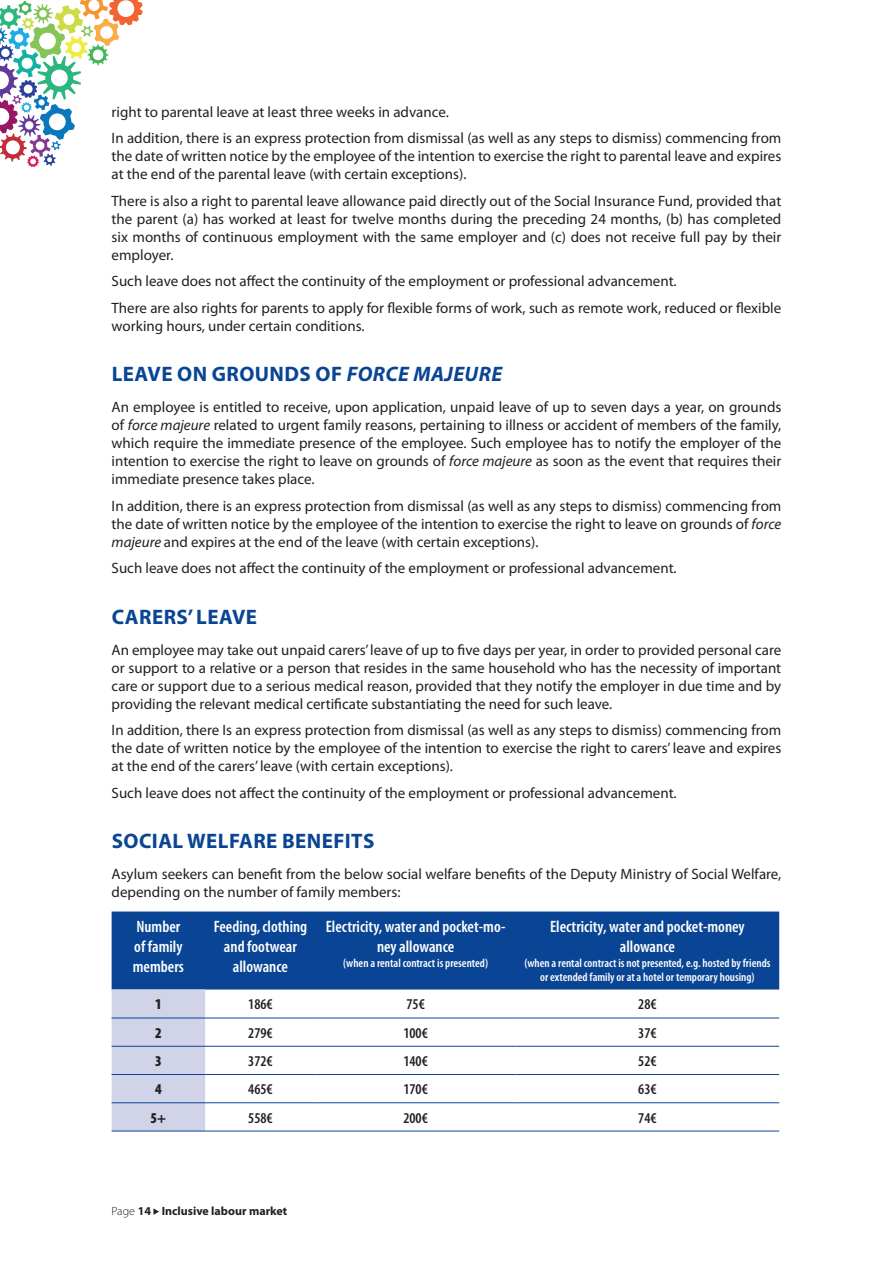
<style>
.page{position:relative;width:893px;height:1263px;background:#fff}
.page>*{position:absolute;margin:0;border:0;box-sizing:border-box;transform-origin:0 0}
.t1{font:700 21px "Myriad Pro";letter-spacing:.02em;color:#094594}
.t2{font:600 condensed 16.5px/19.8px "Myriad Pro";color:#fff;text-align:center}
.t3{font:15px/18px "Myriad Pro";color:#231f20;text-align:justify}
.t4{font:600 condensed 15px "Myriad Pro";color:#231f20}
.t5{font:900 condensed 15px "Myriad Pro";color:#231f20}
.t6{font:600 condensed 12px/14.4px "Myriad Pro";color:#fff;text-align:center}
.t7{font:700 12px "Myriad Pro";color:#231f20}
.s1{font-style:italic}
.s2{font-weight:300}
</style>
<div class="page">
<svg style="left:153px;top:1208px;width:6px;height:7px"></svg>
<svg style="left:0;top:0;width:143px;height:167px"></svg>
<div style="left:112px;top:911px;width:667px;height:78px;background:#094594"></div>
<div style="left:112px;top:989px;width:93px;height:142px;background:#d1d3e8"></div>
<hr style="left:112px;top:1017px;width:93px;height:1px;background:#094594">
<hr style="left:205px;top:1017px;width:111px;height:1px;background:#094594">
<hr style="left:316px;top:1017px;width:200px;height:1px;background:#094594">
<hr style="left:516px;top:1017px;width:263px;height:1px;background:#094594">
<hr style="left:112px;top:1046px;width:93px;height:1px;background:#094594">
<hr style="left:205px;top:1046px;width:111px;height:1px;background:#094594">
<hr style="left:316px;top:1046px;width:200px;height:1px;background:#094594">
<hr style="left:516px;top:1046px;width:263px;height:1px;background:#094594">
<hr style="left:112px;top:1074px;width:93px;height:1px;background:#094594">
<hr style="left:205px;top:1074px;width:111px;height:1px;background:#094594">
<hr style="left:316px;top:1074px;width:200px;height:1px;background:#094594">
<hr style="left:516px;top:1074px;width:263px;height:1px;background:#094594">
<hr style="left:112px;top:1102px;width:93px;height:1px;background:#094594">
<hr style="left:205px;top:1102px;width:111px;height:1px;background:#094594">
<hr style="left:316px;top:1102px;width:200px;height:1px;background:#094594">
<hr style="left:516px;top:1102px;width:263px;height:1px;background:#094594">
<hr style="left:112px;top:1131px;width:93px;height:1px;background:#094594">
<hr style="left:205px;top:1131px;width:111px;height:1px;background:#094594">
<hr style="left:316px;top:1131px;width:200px;height:1px;background:#094594">
<hr style="left:516px;top:1131px;width:263px;height:1px;background:#094594">
<p class="t3" style="left:112px;top:98px;width:671px;line-height:26.5px">right to parental leave at least three weeks in advance.<br>In addition, there is an express protection from dismissal (as well as any steps to dismiss) commencing from</p>
<p class="t3" style="left:112px;top:147px;width:671px">the date of written notice by the employee of the intention to exercise the right to parental leave and expires at the end of the parental leave (with certain exceptions).</p>
<p class="t3" style="left:112px;top:191px;width:671px">There is also a right to parental leave allowance paid directly out of the Social Insurance Fund, provided that the parent (a) has worked at least for twelve months during the preceding 24 months, (b) has completed six months of continuous employment with the same employer and (c) does not receive full pay by their employer.</p>
<p class="t3" style="left:112px;top:267px;width:671px;line-height:26.5px">Such leave does not affect the continuity of the employment or professional advancement.<br>There are also rights for parents to apply for flexible forms of work, such as remote work, reduced or flexible</p>
<p class="t3" style="left:112px;top:316px;width:254px">working hours, under certain conditions.</p>
<h1 class="t1" style="left:112px;top:360px;width:392px">LEAVE ON GROUNDS OF <span class="s1">FORCE MAJEURE</span></h1>
<p class="t3" style="left:112px;top:398px;width:671px">An employee is entitled to receive, upon application, unpaid leave of up to seven days a year, on grounds of <span class="s1">force majeure</span> related to urgent family reasons, pertaining to illness or accident of members of the family, which require the immediate presence of the employee. Such employee has to notify the employer of the intention to exercise the right to leave on grounds of <span class="s1">force majeure</span> as soon as the event that requires their immediate presence takes place.</p>
<p class="t3" style="left:112px;top:496px;width:671px">In addition, there is an express protection from dismissal (as well as any steps to dismiss) commencing from the date of written notice by the employee of the intention to exercise the right to leave on grounds of <span class="s1">force majeure</span> and expires at the end of the leave (with certain exceptions).</p>
<p class="t3" style="left:112px;top:559px;width:567px">Such leave does not affect the continuity of the employment or professional advancement.</p>
<h1 class="t1" style="left:112px;top:603px;width:147px">CARERS’ LEAVE</h1>
<p class="t3" style="left:112px;top:640px;width:671px">An employee may take out unpaid carers’ leave of up to five days per year, in order to provided personal care or support to a relative or a person that resides in the same household who has the necessity of important care or support due to a serious medical reason, provided that they notify the employer in due time and by providing the relevant medical certificate substantiating the need for such leave.</p>
<p class="t3" style="left:112px;top:721px;width:671px">In addition, there Is an express protection from dismissal (as well as any steps to dismiss) commencing from the date of written notice by the employee of the intention to exercise the right to carers’ leave and expires at the end of the carers’ leave (with certain exceptions).</p>
<p class="t3" style="left:112px;top:783px;width:567px">Such leave does not affect the continuity of the employment or professional advancement.</p>
<h1 class="t1" style="left:112px;top:827px;width:264px">SOCIAL WELFARE BENEFITS</h1>
<p class="t3" style="left:112px;top:865px;width:671px">Asylum seekers can benefit from the below social welfare benefits of the Deputy Ministry of Social Welfare, depending on the number of family members:</p>
<p class="t2" style="left:133px;top:917px;width:53px;text-align:left">Number of family members</p>
<p class="t2" style="left:214px;top:917px;width:95px">Feeding, clothing and footwear allowance</p>
<p class="t2" style="left:326px;top:917px;width:181px">Electricity, water and pocket-mo&shy;ney allowance</p>
<p class="t2" style="left:550px;top:917px;width:196px">Electricity, water and pocket-money allowance</p>
<p class="t6" style="left:524px;top:955px;width:248px">(when a rental contract is not presented, e.g. hosted by friends or extended family or at a hotel or temporary housing)</p>
<p class="t6" style="left:343px;top:955px;width:146px">(when a rental contract is presented)</p>
<p class="t5" style="left:155px;top:995px;width:8px">1</p>
<p class="t4" style="left:248px;top:995px;width:26px">186€</p>
<p class="t4" style="left:406px;top:995px;width:20px">75€</p>
<p class="t4" style="left:638px;top:995px;width:20px">28€</p>
<p class="t5" style="left:155px;top:1023px;width:8px">2</p>
<p class="t4" style="left:248px;top:1023px;width:26px">279€</p>
<p class="t4" style="left:403px;top:1023px;width:26px">100€</p>
<p class="t4" style="left:638px;top:1023px;width:20px">37€</p>
<p class="t5" style="left:155px;top:1051px;width:8px">3</p>
<p class="t4" style="left:248px;top:1052px;width:26px">372€</p>
<p class="t4" style="left:403px;top:1052px;width:26px">140€</p>
<p class="t4" style="left:638px;top:1052px;width:20px">52€</p>
<p class="t5" style="left:155px;top:1080px;width:8px">4</p>
<p class="t4" style="left:248px;top:1080px;width:26px">465€</p>
<p class="t4" style="left:403px;top:1080px;width:26px">170€</p>
<p class="t4" style="left:638px;top:1080px;width:20px">63€</p>
<p class="t5" style="left:151px;top:1108px;width:17px">5+</p>
<p class="t4" style="left:248px;top:1108px;width:26px">558€</p>
<p class="t4" style="left:403px;top:1108px;width:26px">200€</p>
<p class="t4" style="left:638px;top:1108px;width:20px">74€</p>
<p class="t7" style="left:112px;top:1203px;width:177px"><span class="s2">Page</span> 14 Inclusive labour market</p>
</div>
